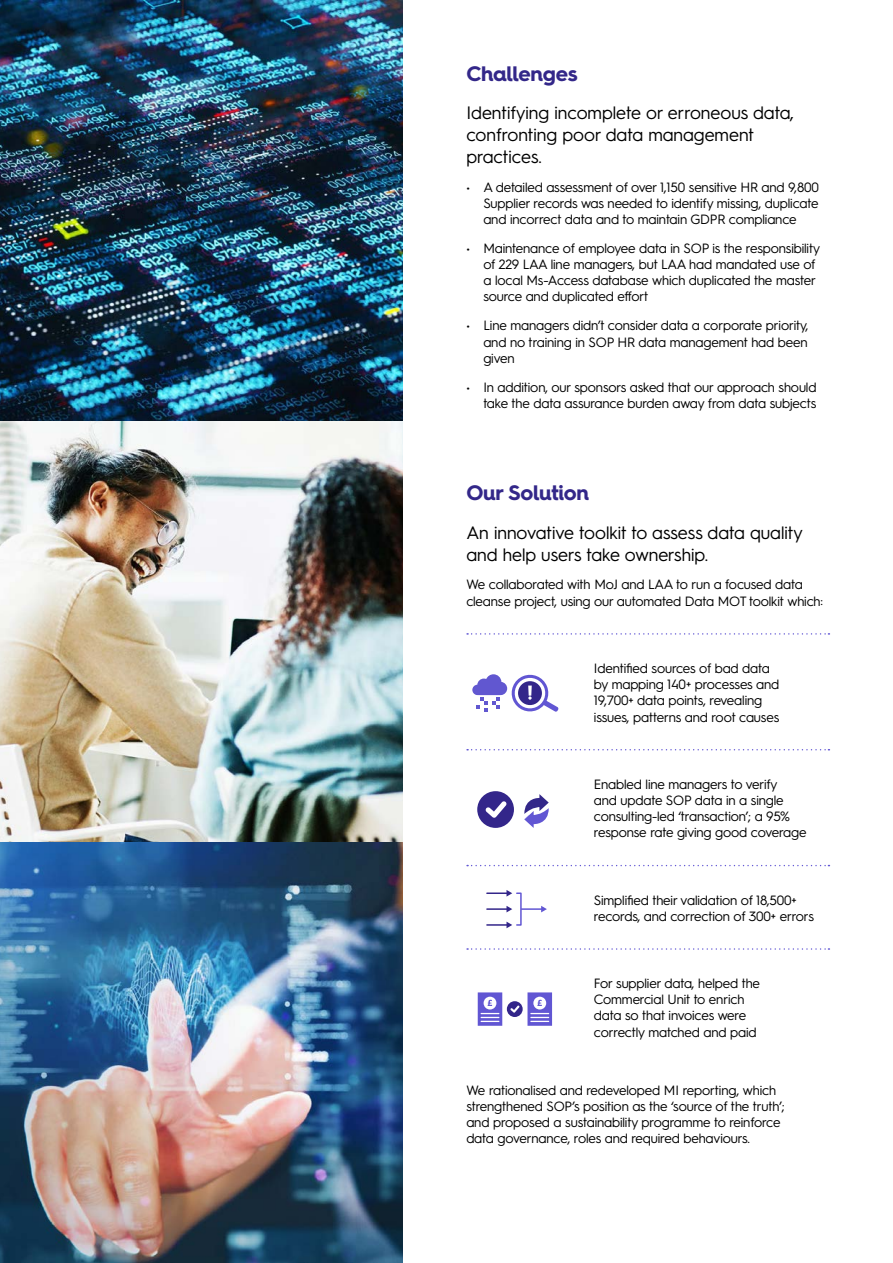
<style>
.page{position:relative;width:893px;height:1263px;background:#fff}
.page>*{position:absolute;margin:0;border:0;box-sizing:border-box;transform-origin:0 0}
.t1{font:700 21px "Hurme Geometric Sans 4";letter-spacing:-.01em;color:#332789}
.t2{font:18px/21.6px "Hurme Geometric Sans 3";color:#000}
.t3{font:13.5px/16.2px "Hurme Geometric Sans 3";letter-spacing:-.01em;color:#000}
</style>
<div class="page">
<svg style="left:467px;top:633px;width:362px;height:2px"></svg>
<svg style="left:467px;top:749px;width:362px;height:1px"></svg>
<svg style="left:467px;top:865px;width:362px;height:1px"></svg>
<svg style="left:467px;top:948px;width:362px;height:2px"></svg>
<svg style="left:472px;top:674px;width:87px;height:38px"></svg>
<svg style="left:524px;top:794px;width:25px;height:34px"></svg>
<div style="left:477px;top:791px;width:37px;height:37px;background:#33268a;border-radius:50%"></div>
<svg style="left:485px;top:801px;width:22px;height:17px"></svg>
<div style="left:516px;top:892px;width:6px;height:34px;border:2px solid #6156d3"></div>
<hr style="left:521px;top:908px;width:21px;height:2px;background:#6156d3">
<svg style="left:541px;top:906px;width:6px;height:6px"></svg>
<hr style="left:487px;top:892px;width:21px;height:2px;background:#33268a">
<svg style="left:506px;top:890px;width:6px;height:6px"></svg>
<hr style="left:487px;top:908px;width:21px;height:2px;background:#33268a">
<svg style="left:506px;top:906px;width:6px;height:6px"></svg>
<hr style="left:487px;top:924px;width:21px;height:2px;background:#33268a">
<svg style="left:506px;top:922px;width:6px;height:6px"></svg>
<div style="left:507px;top:1001px;width:16px;height:16px;background:#33268a;border-radius:50%"></div>
<svg style="left:510px;top:1005px;width:10px;height:8px"></svg>
<svg style="left:527px;top:992px;width:25px;height:34px"></svg>
<svg style="left:478px;top:992px;width:24px;height:34px"></svg>
<img style="left:0;top:0;width:403px;height:1263px">
<h1 class="t1" style="left:466px;top:66px;width:113px">Challenges</h1>
<h2 class="t2" style="left:466px;top:103px;width:329px">Identifying incomplete or erroneous data, confronting poor data management practices.</h2>
<p class="t3" style="left:483px;top:180px;width:337px;text-align:justify;text-indent:-17px">• A detailed assessment of over 1,150 sensitive HR and 9,800<br>Supplier records was needed to identify missing, duplicate and incorrect data and to maintain GDPR compliance</p>
<p class="t3" style="left:483px;top:241px;width:338px;text-indent:-17px">• Maintenance of employee data in SOP is the responsibility of 229 LAA line managers, but LAA had mandated use of a local Ms-Access database which duplicated the master source and duplicated effort</p>
<p class="t3" style="left:483px;top:318px;width:327px;text-align:justify;text-indent:-17px">• Line managers didn’t consider data a corporate priority, and no training in SOP HR data management had been given</p>
<p class="t3" style="left:466px;top:380px;width:352px;text-align:right">• In addition, our sponsors asked that our approach should take the data assurance burden away from data subjects</p>
<h1 class="t1" style="left:466px;top:485px;width:124px">Our Solution</h1>
<h2 class="t2" style="left:466px;top:523px;width:338px">An innovative toolkit to assess data quality and help users take ownership.</h2>
<p class="t3" style="left:466px;top:577px;width:358px">We collaborated with MoJ and LAA to run a focused data cleanse project, using our automated Data MOT toolkit which:</p>
<p class="t3" style="left:594px;top:661px;width:187px">Identified sources of bad data by mapping 140+ processes and<br>19,700+ data points, revealing issues, patterns and root causes</p>
<p class="t3" style="left:594px;top:777px;width:214px">Enabled line managers to verify<br>and update SOP data in a single consulting-led ‘transaction’; a 95% response rate giving good coverage</p>
<p class="t3" style="left:594px;top:893px;width:222px">Simplified their validation of 18,500+ records, and correction of 300+ errors</p>
<p class="t3" style="left:594px;top:976px;width:168px">For supplier data, helped the<br>Commercial Unit to enrich data so that invoices were correctly matched and paid</p>
<p class="t3" style="left:466px;top:1083px;width:320px">We rationalised and redeveloped MI reporting, which strengthened SOP’s position as the ‘source of the truth’; and proposed a sustainability programme to reinforce data governance, roles and required behaviours.</p>
</div>
